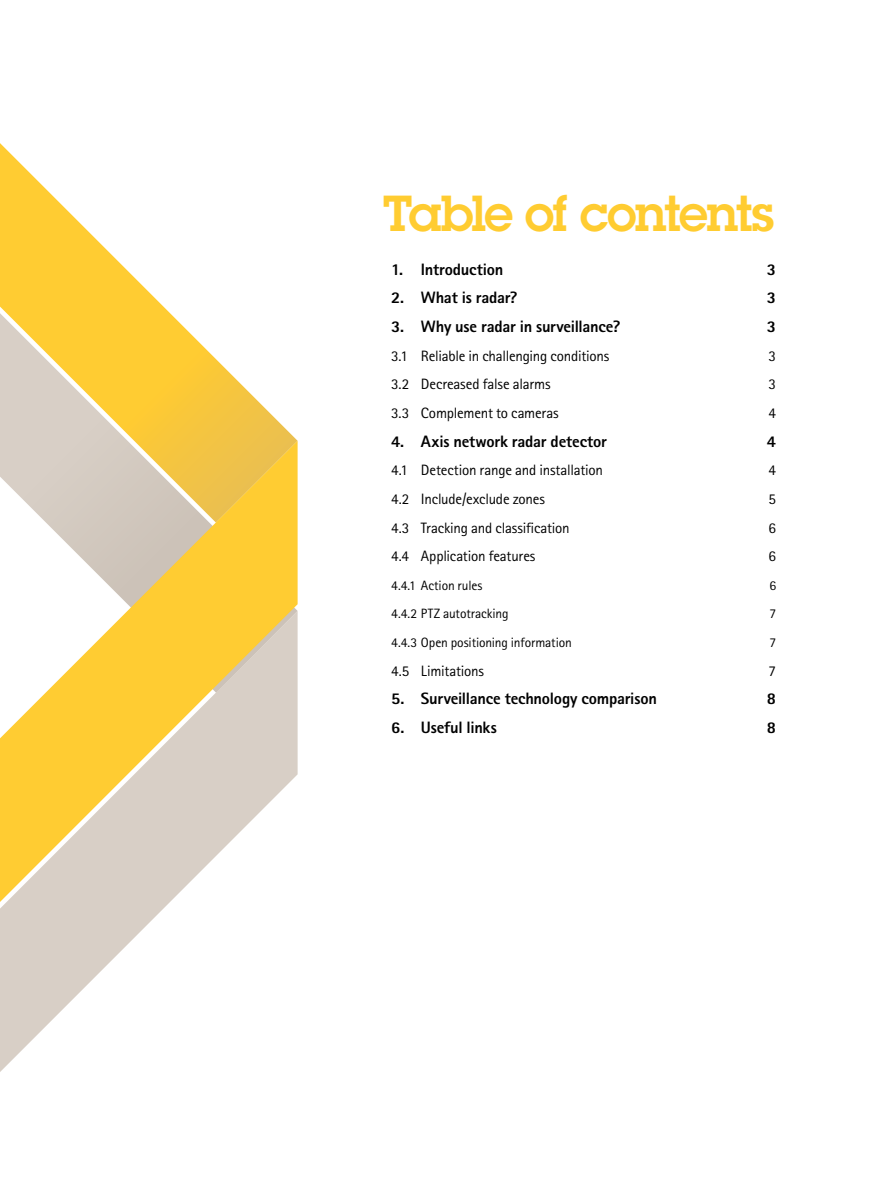
<style>
.page{position:relative;width:893px;height:1191px;background:#fff}
.page>*{position:absolute;margin:0;border:0;box-sizing:border-box;transform-origin:0 0}
.t1{font:600 49.5px "Lubalin Graph ECG";letter-spacing:-.035em;color:#ffcc31}
.t2{font:800 16.5px "Rotis Sans Serif Pro";letter-spacing:-.015em;color:#000}
.t3{font:15px "Rotis Sans Serif Pro";letter-spacing:-.015em;color:#000}
.t4{font:13.5px "Rotis Sans Serif Pro";letter-spacing:-.01em;color:#000}
</style>
<div class="page">
<svg style="left:0;top:143px;width:298px;height:298px"></svg>
<svg style="left:0;top:441px;width:298px;height:170px"></svg>
<svg style="left:0;top:611px;width:298px;height:461px"></svg>
<h1 class="t1" style="left:383px;top:181px;width:393px">Table of contents</h1>
<p class="t2" style="left:391px;top:259px;width:114px">1. Introduction</p>
<p class="t2" style="left:767px;top:259px;width:11px">3</p>
<p class="t2" style="left:391px;top:287px;width:128px">2. What is radar?</p>
<p class="t2" style="left:767px;top:287px;width:11px">3</p>
<p class="t2" style="left:391px;top:316px;width:231px">3. Why use radar in surveillance?</p>
<p class="t2" style="left:767px;top:316px;width:11px">3</p>
<p class="t3" style="left:391px;top:347px;width:220px">3.1 Reliable in challenging conditions</p>
<p class="t3" style="left:769px;top:347px;width:9px">3</p>
<p class="t3" style="left:391px;top:375px;width:161px">3.2 Decreased false alarms</p>
<p class="t3" style="left:769px;top:375px;width:9px">3</p>
<p class="t3" style="left:391px;top:404px;width:169px">3.3 Complement to cameras</p>
<p class="t3" style="left:769px;top:404px;width:9px">4</p>
<p class="t2" style="left:391px;top:430px;width:217px">4. Axis network radar detector</p>
<p class="t2" style="left:767px;top:430px;width:11px">4</p>
<p class="t3" style="left:391px;top:461px;width:213px">4.1 Detection range and installation</p>
<p class="t3" style="left:769px;top:461px;width:9px">4</p>
<p class="t3" style="left:391px;top:490px;width:155px">4.2 Include/exclude zones</p>
<p class="t3" style="left:769px;top:490px;width:9px">5</p>
<p class="t3" style="left:391px;top:518px;width:180px">4.3 Tracking and classification</p>
<p class="t3" style="left:769px;top:518px;width:9px">6</p>
<p class="t3" style="left:391px;top:547px;width:146px">4.4 Application features</p>
<p class="t3" style="left:769px;top:547px;width:9px">6</p>
<p class="t4" style="left:391px;top:577px;width:93px">4.4.1 Action rules</p>
<p class="t4" style="left:769px;top:577px;width:8px">6</p>
<p class="t4" style="left:391px;top:606px;width:119px">4.4.2 PTZ autotracking</p>
<p class="t4" style="left:769px;top:606px;width:8px">7</p>
<p class="t4" style="left:391px;top:634px;width:182px">4.4.3 Open positioning information</p>
<p class="t4" style="left:769px;top:634px;width:8px">7</p>
<p class="t3" style="left:391px;top:662px;width:94px">4.5 Limitations</p>
<p class="t3" style="left:769px;top:662px;width:9px">7</p>
<p class="t2" style="left:391px;top:688px;width:267px">5. Surveillance technology comparison</p>
<p class="t2" style="left:767px;top:688px;width:11px">8</p>
<p class="t2" style="left:391px;top:717px;width:107px">6. Useful links</p>
<p class="t2" style="left:767px;top:717px;width:11px">8</p>
</div>
